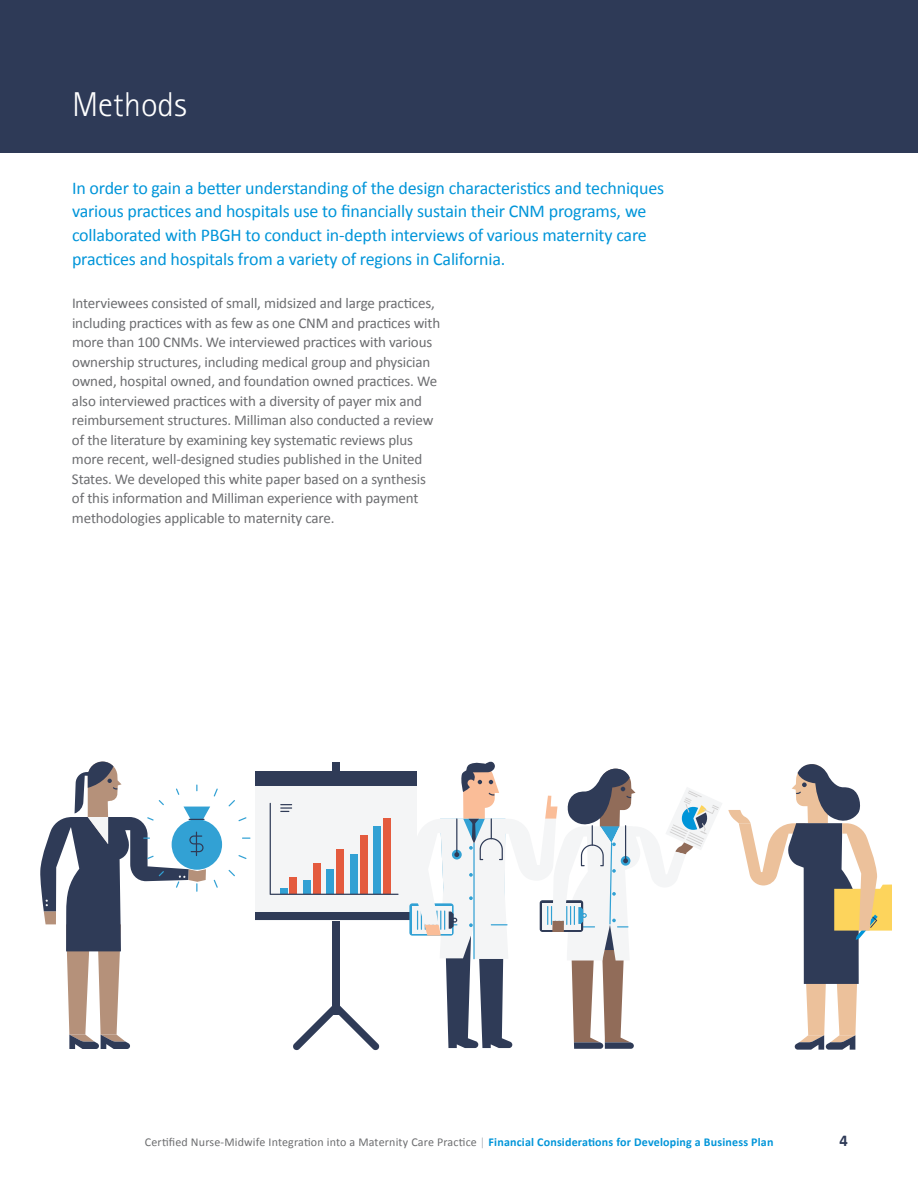
<style>
.page{position:relative;width:918px;height:1188px;background:#fff}
.page>*{position:absolute;margin:0;border:0;box-sizing:border-box;transform-origin:0 0}
.t1{font:300 34.5px "Rotis Sans Serif";color:#fff}
.t2{font:18px/24px "Calibri";letter-spacing:-.01em;color:#0095d9}
.t3{font:700 16.5px "Calibri";color:#2e3a57}
.t4{font:15px/19.5px "Calibri";letter-spacing:-.01em;color:#6c6d70}
.t5{font:12px "Calibri";letter-spacing:.015em;color:#6d6e70}
.s1{color:#b5bac2}
.s2{font-weight:700;color:#0095d9}
</style>
<div class="page">
<div style="left:0;top:0;width:918px;height:153px;background:#2e3a57"></div>
<div style="left:332px;top:762px;width:8px;height:252px;background:#2f3b57"></div>
<svg style="left:293px;top:1006px;width:87px;height:44px"></svg>
<div style="left:256px;top:771px;width:161px;height:149px;background:#f4f5f6"></div>
<div style="left:256px;top:771px;width:161px;height:15px;background:#2f3b57"></div>
<div style="left:256px;top:912px;width:161px;height:8px;background:#2f3b57"></div>
<svg style="left:270px;top:803px;width:129px;height:92px"></svg>
<div style="left:172px;top:819px;width:50px;height:51px;background:#32a1d4;border-radius:50%"></div>
<svg style="left:229px;top:870px;width:6px;height:6px"></svg>
<svg style="left:229px;top:800px;width:6px;height:6px"></svg>
<svg style="left:238px;top:817px;width:9px;height:4px"></svg>
<svg style="left:238px;top:855px;width:9px;height:4px"></svg>
<svg style="left:40px;top:761px;width:178px;height:288px"></svg>
<svg style="left:408px;top:761px;width:484px;height:289px"></svg>
<h1 class="t1" style="left:72px;top:85px;width:116px">Methods</h1>
<p class="t2" style="left:72px;top:176px;width:594px">In order to gain a better understanding of the design characteristics and techniques various practices and hospitals use to financially sustain their CNM programs, we collaborated with PBGH to conduct in-depth interviews of various maternity care practices and hospitals from a variety of regions in California.</p>
<p class="t4" style="left:72px;top:294px;width:370px">Interviewees consisted of small, midsized and large practices, including practices with as few as one CNM and practices with more than 100 CNMs. We interviewed practices with various ownership structures, including medical group and physician owned, hospital owned, and foundation owned practices. We also interviewed practices with a diversity of payer mix and reimbursement structures. Milliman also conducted a review of the literature by examining key systematic reviews plus more recent, well-designed studies published in the United States. We developed this white paper based on a synthesis of this information and Milliman experience with payment methodologies applicable to maternity care.</p>
<p class="t5" style="left:145px;top:1134px;width:630px">Certified Nurse-Midwife Integration into a Maternity Care Practice <span class="s1">|</span> <span class="s2">Financial Considerations for Developing a Business Plan</span></p>
<p class="t3" style="left:839px;top:1130px;width:10px">4</p>
</div>
